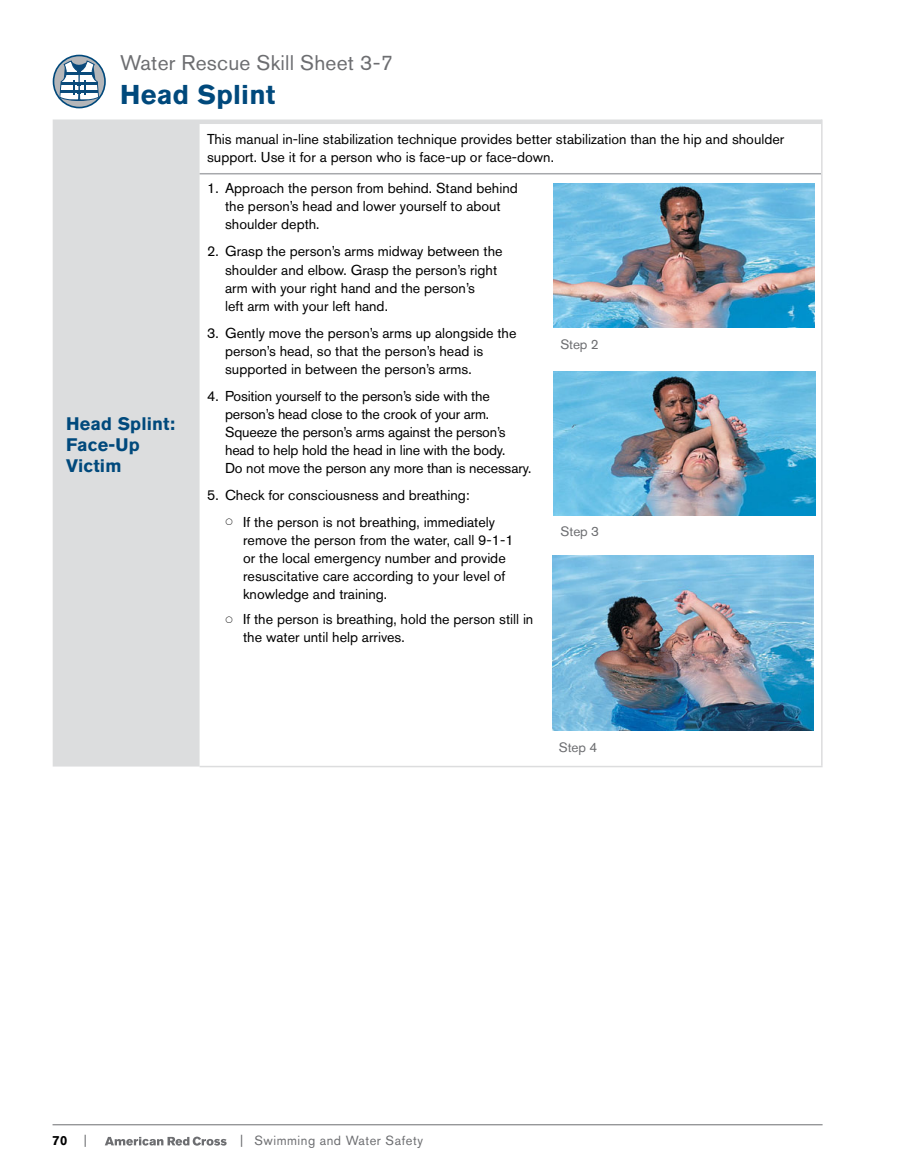
<style>
.page{position:relative;width:903px;height:1173px;background:#fff}
.page>*{position:absolute;margin:0;border:0;box-sizing:border-box;transform-origin:0 0}
.t1{font:700 27px "Akzidenz Grotesk BE";letter-spacing:.01em;color:#00497c}
.t2{font:21px "Akzidenz Grotesk BE";letter-spacing:.01em;color:#6d6e71}
.t3{font:700 18px/21px "Akzidenz Grotesk BE";letter-spacing:.01em;color:#00497c}
.t4{font:14.25px/18px "Akzidenz Grotesk BE";color:#000}
.t5{font:13.5px "Akzidenz Grotesk BE";letter-spacing:-.01em;color:#6d6e71}
.t6{font:13.2px "Akzidenz Grotesk BE";letter-spacing:.04em;color:#6d6e71}
.t7{font:700 13.2px "Akzidenz Grotesk BE";color:#000}
</style>
<div class="page">
<hr style="left:53px;top:1123px;width:769px;height:1px;background:#6d6e71">
<svg style="left:105px;top:1136px;width:121px;height:9px"></svg>
<svg style="left:53px;top:119px;width:768px;height:647px"></svg>
<hr style="left:821px;top:124px;width:1px;height:50px;background:#dcddde">
<hr style="left:821px;top:174px;width:1px;height:591px;background:#dcddde">
<hr style="left:199px;top:173px;width:622px;height:1px;background:#a7a9ac">
<hr style="left:199px;top:765px;width:623px;height:2px;background:#dcddde">
<img style="left:553px;top:183px;width:261px;height:144px">
<img style="left:554px;top:371px;width:261px;height:144px">
<img style="left:552px;top:556px;width:261px;height:174px">
<svg style="left:53px;top:55px;width:52px;height:52px"></svg>
<svg style="left:59px;top:61px;width:40px;height:40px"></svg>
<div style="left:53px;top:55px;width:53px;height:53px;border:2px solid #00497c;border-radius:50%"></div>
<svg style="left:226px;top:518px;width:6px;height:7px"></svg>
<svg style="left:226px;top:616px;width:6px;height:6px"></svg>
<p class="t2" style="left:120px;top:51px;width:274px">Water Rescue Skill Sheet 3-7</p>
<p class="t1" style="left:120px;top:79px;width:157px">Head Splint</p>
<p class="t3" style="left:66px;top:412px;width:110px">Head Splint:<br>Face-Up<br>Victim</p>
<p class="t4" style="left:207px;top:130px;width:578px">This manual in-line stabilization technique provides better stabilization than the hip and shoulder support. Use it for a person who is face-up or face-down.</p>
<p class="t4" style="left:225px;top:179px;width:294px;text-indent:-18px">1. Approach the person from behind. Stand behind the person’s head and lower yourself to about shoulder depth.</p>
<p class="t4" style="left:225px;top:242px;width:279px;text-indent:-18px">2. Grasp the person’s arms midway between the shoulder and elbow. Grasp the person’s right arm with your right hand and the person’s<br>left arm with your left hand.</p>
<p class="t4" style="left:225px;top:323px;width:293px;text-indent:-18px">3. Gently move the person’s arms up alongside the person’s head, so that the person’s head is supported in between the person’s arms.</p>
<p class="t4" style="left:225px;top:386px;width:308px;text-indent:-18px">4. Position yourself to the person’s side with the person’s head close to the crook of your arm.<br>Squeeze the person’s arms against the person’s head to help hold the head in line with the body.<br>Do not move the person any more than is necessary.</p>
<p class="t4" style="left:243px;top:481px;width:253px;line-height:27px;text-indent:-36px">5. Check for consciousness and breathing:<br>If the person is not breathing, immediately</p>
<p class="t4" style="left:243px;top:530px;width:272px">remove the person from the water, call 9-1-1 or the local emergency number and provide resuscitative care according to your level of knowledge and training.</p>
<p class="t4" style="left:243px;top:610px;width:292px">If the person is breathing, hold the person still in the water until help arrives.</p>
<p class="t5" style="left:560px;top:336px;width:40px">Step 2</p>
<p class="t5" style="left:560px;top:523px;width:40px">Step 3</p>
<p class="t5" style="left:559px;top:738px;width:40px">Step 4</p>
<p class="t7" style="left:53px;top:1132px;width:16px">70</p>
<p class="t6" style="left:84px;top:1132px;width:5px">|</p>
<p class="t6" style="left:240px;top:1132px;width:184px">| Swimming and Water Safety</p>
</div>
